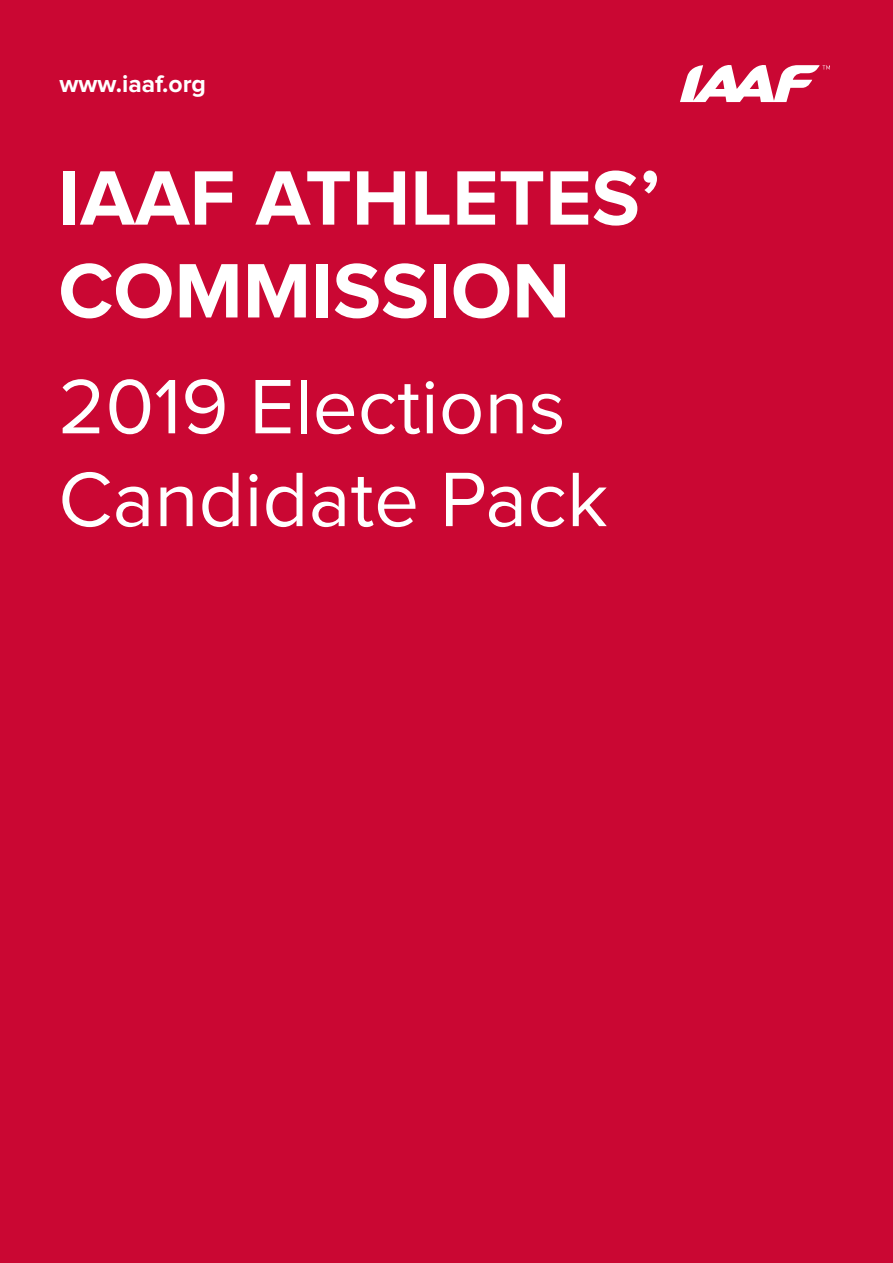
<style>
.page{position:relative;width:893px;height:1263px;background:#ca0733}
.page>*{position:absolute;margin:0;border:0;box-sizing:border-box;transform-origin:0 0}
.t1{font:79.95px/92.8px "Proxima Nova";color:#fff}
.t2{font:700 79.95px/92.8px "Proxima Nova";color:#fff}
.t3{font:700 24.75px "Proxima Nova";color:#fff}
</style>
<div class="page">
<svg style="left:680px;top:65px;width:150px;height:37px"></svg>
<p class="t3" style="left:60px;top:69px;width:148px">www.iaaf.org</p>
<p class="t2" style="left:58px;top:153px;width:603px">IAAF ATHLETES’<br>COMMISSION</p>
<p class="t1" style="left:58px;top:361px;width:551px">2019 Elections<br>Candidate Pack</p>
</div>
